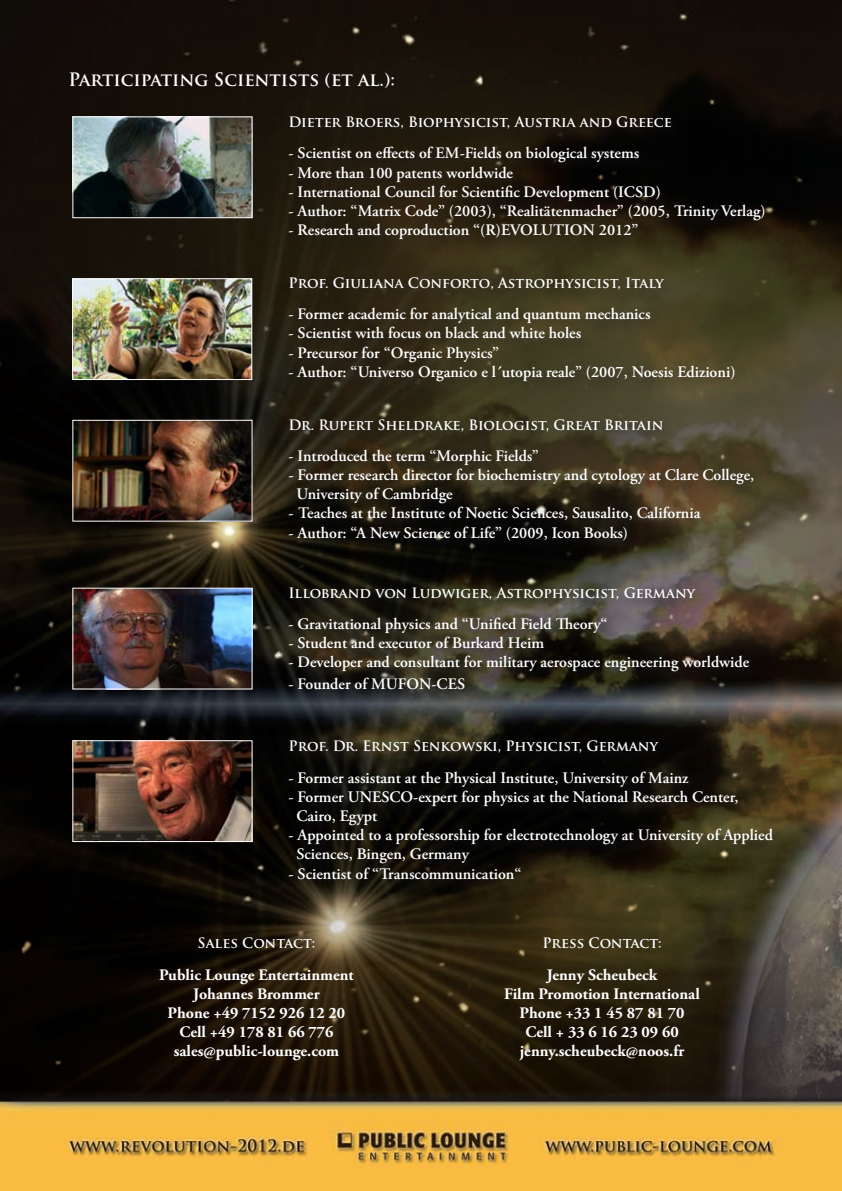
<style>
.page{position:relative;width:842px;height:1191px;background:#fff}
.page>*{position:absolute;margin:0;border:0;box-sizing:border-box;transform-origin:0 0}
.t1{font:700 18px "Trajan Pro";color:#fff}
.t2{font:600 16px "Adobe Garamond Pro";color:#fff}
.t3{font:700 16px "Adobe Garamond Pro";color:#fff}
.t4{font:700 14px "Trajan Pro";color:#fff}
</style>
<div class="page">
<img style="left:0;top:0;width:842px;height:1190px">
<div style="left:281px;top:110px;width:536px;height:878px;background:#231f20;opacity:.75"></div>
<img style="left:74px;top:280px;width:176px;height:98px">
<div style="left:72px;top:278px;width:180px;height:102px;border:1px solid #fff"></div>
<img style="left:74px;top:118px;width:177px;height:98px">
<div style="left:72px;top:116px;width:181px;height:102px;border:1px solid #fff"></div>
<img style="left:74px;top:422px;width:177px;height:97px">
<div style="left:72px;top:420px;width:181px;height:101px;border:1px solid #fff"></div>
<img style="left:74px;top:589px;width:177px;height:98px">
<img style="left:74px;top:742px;width:177px;height:98px">
<div style="left:72px;top:740px;width:181px;height:102px;border:1px solid #fff"></div>
<p class="t1" style="left:69px;top:68px;width:328px">Participating Scientists (et al.):</p>
<p class="t4" style="left:289px;top:113px;width:385px">Dieter Broers, Biophysicist, Austria and Greece</p>
<p class="t2" style="left:289px;top:144px;width:352px">- Scientist on effects of EM-Fields on biological systems</p>
<p class="t2" style="left:289px;top:163px;width:226px">- More than 100 patents worldwide</p>
<p class="t2" style="left:289px;top:182px;width:374px">- International Council for Scientific Development (ICSD)</p>
<p class="t2" style="left:289px;top:202px;width:478px">- Author: “Matrix Code” (2003), “Realitätenmacher” (2005, Trinity Verlag)</p>
<p class="t2" style="left:289px;top:221px;width:351px">- Research and coproduction “(R)EVOLUTION 2012”</p>
<p class="t4" style="left:289px;top:274px;width:377px">Prof. Giuliana Conforto, Astrophysicist, Italy</p>
<p class="t2" style="left:289px;top:305px;width:363px">- Former academic for analytical and quantum mechanics</p>
<p class="t2" style="left:289px;top:324px;width:294px">- Scientist with focus on black and white holes</p>
<p class="t2" style="left:289px;top:343px;width:212px">- Precursor for “Organic Physics”</p>
<p class="t2" style="left:289px;top:362px;width:448px">- Author: “Universo Organico e l´utopia reale” (2007, Noesis Edizioni)</p>
<p class="t4" style="left:289px;top:416px;width:376px">Dr. Rupert Sheldrake, Biologist, Great Britain</p>
<p class="t2" style="left:289px;top:446px;width:252px">- Introduced the term “Morphic Fields”</p>
<p class="t2" style="left:289px;top:466px;width:467px">- Former research director for biochemistry and cytology at Clare College,</p>
<p class="t2" style="left:296px;top:485px;width:158px">University of Cambridge</p>
<p class="t2" style="left:289px;top:504px;width:413px">- Teaches at the Institute of Noetic Sciences, Sausalito, California</p>
<p class="t2" style="left:289px;top:523px;width:341px">- Author: “A New Science of Life” (2009, Icon Books)</p>
<p class="t4" style="left:289px;top:584px;width:408px">Illobrand von Ludwiger, Astrophysicist, Germany</p>
<p class="t2" style="left:289px;top:614px;width:321px">- Gravitational physics and “Unified Field Theory“</p>
<p class="t2" style="left:289px;top:634px;width:257px">- Student and executor of Burkard Heim</p>
<p class="t2" style="left:289px;top:653px;width:462px">- Developer and consultant for military aerospace engineering worldwide</p>
<p class="t2" style="left:289px;top:674px;width:178px">- Founder of MUFON-CES</p>
<p class="t4" style="left:289px;top:737px;width:371px">Prof. Dr. Ernst Senkowski, Physicist, Germany</p>
<p class="t2" style="left:289px;top:768px;width:401px">- Former assistant at the Physical Institute, University of Mainz</p>
<p class="t2" style="left:289px;top:787px;width:451px">- Former UNESCO-expert for physics at the National Research Center,</p>
<p class="t2" style="left:296px;top:806px;width:82px">Cairo, Egypt</p>
<p class="t2" style="left:289px;top:826px;width:486px">- Appointed to a professorship for electrotechnology at University of Applied</p>
<p class="t2" style="left:296px;top:845px;width:174px">Sciences, Bingen, Germany</p>
<p class="t2" style="left:289px;top:864px;width:234px">- Scientist of “Transcommunication“</p>
<p class="t4" style="left:198px;top:934px;width:119px">Sales Contact:</p>
<p class="t3" style="left:159px;top:965px;width:196px">Public Lounge Entertainment</p>
<p class="t3" style="left:193px;top:984px;width:128px">Johannes Brommer</p>
<p class="t3" style="left:168px;top:1003px;width:179px">Phone +49 7152 926 12 20</p>
<p class="t3" style="left:179px;top:1022px;width:155px">Cell +49 178 81 66 776</p>
<p class="t3" style="left:174px;top:1042px;width:167px">sales@public-lounge.com</p>
<p class="t4" style="left:542px;top:934px;width:121px">Press Contact:</p>
<p class="t3" style="left:547px;top:965px;width:112px">Jenny Scheubeck</p>
<p class="t3" style="left:504px;top:984px;width:197px">Film Promotion International</p>
<p class="t3" style="left:520px;top:1003px;width:166px">Phone +33 1 45 87 81 70</p>
<p class="t3" style="left:525px;top:1022px;width:155px">Cell + 33 6 16 23 09 60</p>
<p class="t3" style="left:520px;top:1042px;width:166px">jenny.scheubeck@noos.fr</p>
</div>
